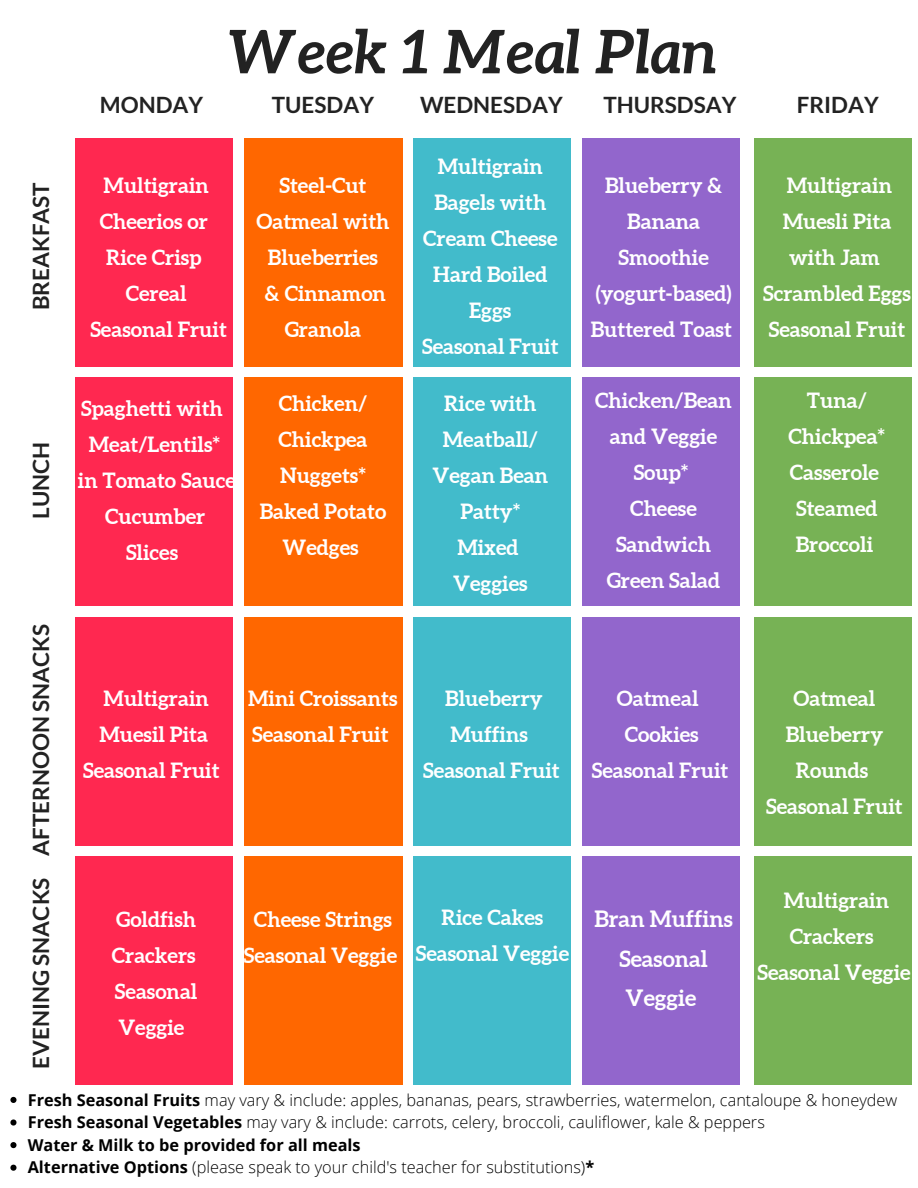
<style>
.page{position:relative;width:918px;height:1188px;background:#fff}
.page>*{position:absolute;margin:0;border:0;box-sizing:border-box;transform-origin:0 0}
.t1{font:italic 700 60px "Aleo";color:#222}
.t2{font:700 22.5px "Lato";color:#222}
.t3{font:700 22.5px/39.3px "Aleo";color:#fff;text-align:center}
.t4{font:700 21px/36px "Aleo";color:#fff;text-align:center}
.t5{font:300 16.35px "Open Sans";color:#000}
.t6{font:700 16.35px "Open Sans";color:#000}
.s1{font-weight:700}
</style>
<div class="page">
<div style="left:75px;top:138px;width:158px;height:228px;background:#ff2850"></div>
<div style="left:75px;top:378px;width:158px;height:228px;background:#ff2850"></div>
<div style="left:75px;top:617px;width:158px;height:229px;background:#ff2850"></div>
<div style="left:75px;top:857px;width:158px;height:228px;background:#ff2850"></div>
<div style="left:244px;top:138px;width:158px;height:228px;background:#ff6700"></div>
<div style="left:244px;top:378px;width:158px;height:228px;background:#ff6700"></div>
<div style="left:244px;top:617px;width:158px;height:229px;background:#ff6700"></div>
<div style="left:244px;top:857px;width:158px;height:228px;background:#ff6700"></div>
<div style="left:414px;top:138px;width:157px;height:228px;background:#42bbcb"></div>
<div style="left:414px;top:378px;width:157px;height:228px;background:#42bbcb"></div>
<div style="left:414px;top:617px;width:157px;height:229px;background:#42bbcb"></div>
<div style="left:414px;top:857px;width:157px;height:228px;background:#42bbcb"></div>
<div style="left:582px;top:138px;width:158px;height:228px;background:#9266cc"></div>
<div style="left:582px;top:378px;width:158px;height:228px;background:#9266cc"></div>
<div style="left:582px;top:617px;width:158px;height:229px;background:#9266cc"></div>
<div style="left:582px;top:857px;width:158px;height:228px;background:#9266cc"></div>
<div style="left:755px;top:378px;width:157px;height:228px;background:#77b255"></div>
<div style="left:755px;top:138px;width:157px;height:228px;background:#77b255"></div>
<div style="left:755px;top:617px;width:157px;height:229px;background:#77b255"></div>
<div style="left:755px;top:857px;width:157px;height:228px;background:#77b255"></div>
<svg style="left:10px;top:1097px;width:7px;height:6px"></svg>
<svg style="left:10px;top:1119px;width:7px;height:7px"></svg>
<svg style="left:10px;top:1142px;width:7px;height:6px"></svg>
<svg style="left:10px;top:1165px;width:7px;height:6px"></svg>
<p class="t1" style="left:228px;top:17px;width:490px">Week 1 Meal Plan</p>
<p class="t2" style="left:27px;top:310px;width:130px;rotate:-90deg">BREAKFAST</p>
<p class="t2" style="left:27px;top:519px;width:79px;rotate:-90deg">LUNCH</p>
<p class="t2" style="left:27px;top:856px;width:233px;rotate:-90deg">AFTERNOON SNACKS</p>
<p class="t2" style="left:100px;top:91px;width:105px">MONDAY</p>
<p class="t2" style="left:272px;top:91px;width:104px">TUESDAY</p>
<p class="t2" style="left:420px;top:91px;width:144px">WEDNESDAY</p>
<p class="t2" style="left:603px;top:91px;width:135px">THURSDSAY</p>
<p class="t2" style="left:797px;top:91px;width:83px">FRIDAY</p>
<p class="t4" style="left:100px;top:167px;width:111px;text-align:left">Multigrain<br>Cheerios or</p>
<p class="t4" style="left:106px;top:239px;width:97px">Rice Crisp</p>
<p class="t4" style="left:126px;top:275px;width:62px">Cereal</p>
<p class="t4" style="left:90px;top:311px;width:138px">Seasonal Fruit</p>
<p class="t4" style="left:280px;top:167px;width:88px">Steel-Cut</p>
<p class="t4" style="left:256px;top:203px;width:135px">Oatmeal with<br>Blueberries</p>
<p class="t4" style="left:265px;top:275px;width:123px">&amp; Cinnamon<br>Granola</p>
<p class="t4" style="left:81px;top:390px;width:143px">Spaghetti with</p>
<p class="t4" style="left:89px;top:426px;width:133px">Meat/Lentils*</p>
<p class="t4" style="left:78px;top:462px;width:160px">in Tomato Sauce</p>
<p class="t4" style="left:105px;top:498px;width:102px">Cucumber</p>
<p class="t4" style="left:126px;top:534px;width:54px">Slices</p>
<p class="t4" style="left:278px;top:386px;width:91px;text-align:justify">Chicken/ Chickpea Nuggets*</p>
<p class="t4" style="left:260px;top:494px;width:128px">Baked Potato<br>Wedges</p>
<p class="t4" style="left:423px;top:148px;width:136px">Multigrain<br>Bagels with<br>Cream Cheese</p>
<p class="t4" style="left:433px;top:256px;width:116px">Hard Boiled<br>Eggs</p>
<p class="t4" style="left:422px;top:328px;width:138px">Seasonal Fruit</p>
<p class="t4" style="left:443px;top:386px;width:96px;text-align:left">Rice with<br>Meatball/</p>
<p class="t4" style="left:433px;top:458px;width:117px">Vegan Bean<br>Patty*</p>
<p class="t4" style="left:457px;top:530px;width:63px">Mixed</p>
<p class="t4" style="left:453px;top:566px;width:76px">Veggies</p>
<p class="t4" style="left:596px;top:167px;width:137px">Blueberry &amp;<br>Banana<br>Smoothie (yogurt-based)</p>
<p class="t4" style="left:591px;top:311px;width:143px">Buttered Toast</p>
<p class="t4" style="left:595px;top:383px;width:138px">Chicken/Bean and Veggie<br>Soup*</p>
<p class="t4" style="left:616px;top:491px;width:97px">Cheese<br>Sandwich</p>
<p class="t4" style="left:607px;top:563px;width:115px">Green Salad</p>
<p class="t4" style="left:783px;top:167px;width:111px">Multigrain<br>Muesli Pita with Jam</p>
<p class="t4" style="left:763px;top:275px;width:149px">Scrambled Eggs</p>
<p class="t4" style="left:769px;top:311px;width:138px">Seasonal Fruit</p>
<p class="t4" style="left:807px;top:383px;width:61px">Tuna/</p>
<p class="t4" style="left:789px;top:419px;width:98px;text-align:left">Chickpea*<br>Casserole</p>
<p class="t4" style="left:796px;top:491px;width:83px;text-align:left">Steamed<br>Broccoli</p>
<p class="t4" style="left:99px;top:680px;width:111px;text-align:left">Multigrain<br>Muesil Pita</p>
<p class="t4" style="left:83px;top:752px;width:138px">Seasonal Fruit</p>
<p class="t4" style="left:248px;top:681px;width:151px">Mini Croissants</p>
<p class="t4" style="left:252px;top:717px;width:138px">Seasonal Fruit</p>
<p class="t4" style="left:445px;top:681px;width:99px;text-align:left">Blueberry<br>Muffins</p>
<p class="t4" style="left:423px;top:753px;width:138px">Seasonal Fruit</p>
<p class="t4" style="left:617px;top:681px;width:83px">Oatmeal<br>Cookies</p>
<p class="t4" style="left:592px;top:753px;width:138px">Seasonal Fruit</p>
<p class="t4" style="left:786px;top:681px;width:99px">Oatmeal<br>Blueberry<br>Rounds</p>
<p class="t4" style="left:766px;top:789px;width:138px">Seasonal Fruit</p>
<p class="t2" style="left:27px;top:1069px;width:193px;rotate:-90deg">EVENING SNACKS</p>
<p class="t5" style="left:28px;top:1088px;width:871px"><span class="s1">Fresh Seasonal Fruits</span> may vary &amp; include: apples, bananas, pears, strawberries, watermelon, cantaloupe &amp; honeydew</p>
<p class="t5" style="left:28px;top:1111px;width:739px"><span class="s1">Fresh Seasonal Vegetables</span> may vary &amp; include: carrots, celery, broccoli, cauliflower, kale &amp; peppers</p>
<p class="t6" style="left:28px;top:1133px;width:334px">Water &amp; Milk to be provided for all meals</p>
<p class="t5" style="left:28px;top:1156px;width:568px"><span class="s1">Alternative Options</span> (please speak to your child's teacher for substitutions)<span class="s1">*</span></p>
<p class="t4" style="left:784px;top:883px;width:107px;text-align:left">Multigrain<br>Crackers</p>
<p class="t4" style="left:757px;top:955px;width:155px">Seasonal Veggie</p>
<p class="t4" style="left:244px;top:901px;width:155px">Cheese Strings<br>Seasonal Veggie</p>
<p class="t4" style="left:442px;top:900px;width:103px">Rice Cakes</p>
<p class="t3" style="left:594px;top:899px;width:140px">Bran Muffins<br>Seasonal<br>Veggie</p>
<p class="t4" style="left:112px;top:901px;width:86px;text-align:left">Goldfish<br>Crackers</p>
<p class="t4" style="left:115px;top:973px;width:84px;text-align:left">Seasonal<br>Veggie</p>
<p class="t4" style="left:416px;top:936px;width:155px">Seasonal Veggie</p>
</div>
